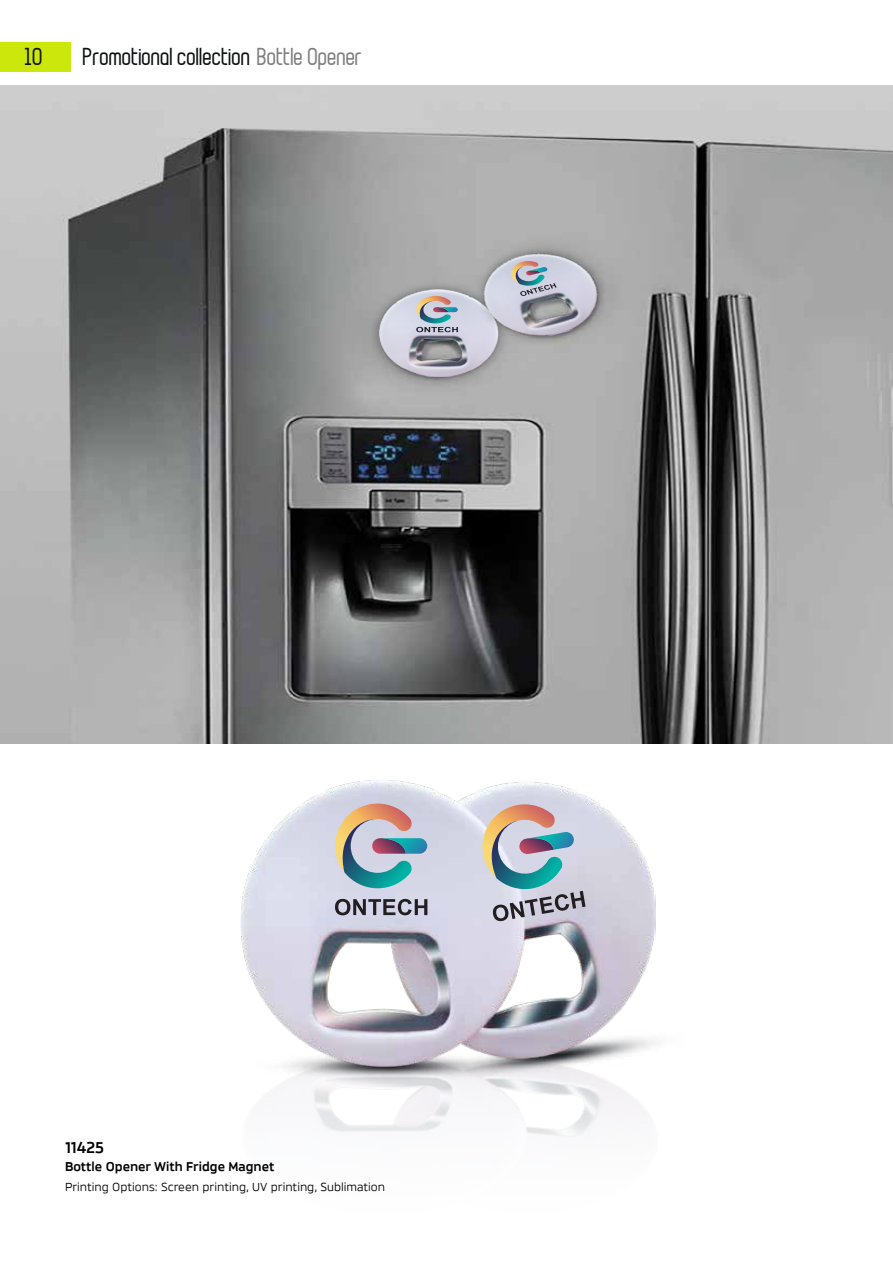
<style>
.page{position:relative;width:893px;height:1263px;background:#fff}
.page>*{position:absolute;margin:0;border:0;box-sizing:border-box;transform-origin:0 0}
.t1{font:22.5px "Beillingsday";color:#101213}
.t2{font:700 16.5px "Brokman Trial";color:#000}
.t3{font:700 13.5px "Brokman Trial";color:#000}
.t4{font:12.3px "Brokman Trial";color:#000}
.s1{color:#808080}
</style>
<div class="page">
<svg style="left:255px;top:1079px;width:392px;height:58px"></svg>
<img style="left:255px;top:1066px;width:272px;height:15px">
<img style="left:416px;top:1042px;width:242px;height:37px">
<img style="left:241px;top:780px;width:415px;height:286px">
<svg style="left:335px;top:899px;width:92px;height:16px"></svg>
<svg style="left:335px;top:803px;width:92px;height:85px"></svg>
<svg style="left:479px;top:804px;width:106px;height:117px"></svg>
<img style="left:0;top:85px;width:893px;height:658px">
<img style="left:366px;top:277px;width:145px;height:112px">
<img style="left:377px;top:290px;width:124px;height:86px">
<svg style="left:416px;top:296px;width:42px;height:36px"></svg>
<img style="left:467px;top:241px;width:149px;height:107px">
<svg style="left:509px;top:261px;width:48px;height:35px"></svg>
<div style="left:0;top:43px;width:70px;height:29px;background:#cce70b"></div>
<h1 class="t1" style="left:25px;top:46px;width:20px">10</h1>
<h1 class="t1" style="left:83px;top:46px;width:281px">Promotional collection <span class="s1">Bottle Opener</span></h1>
<h2 class="t2" style="left:65px;top:1141px;width:41px">11425</h2>
<p class="t3" style="left:65px;top:1160px;width:211px">Bottle Opener With Fridge Magnet</p>
<p class="t4" style="left:65px;top:1182px;width:322px">Printing Options: Screen printing, UV printing, Sublimation</p>
</div>
